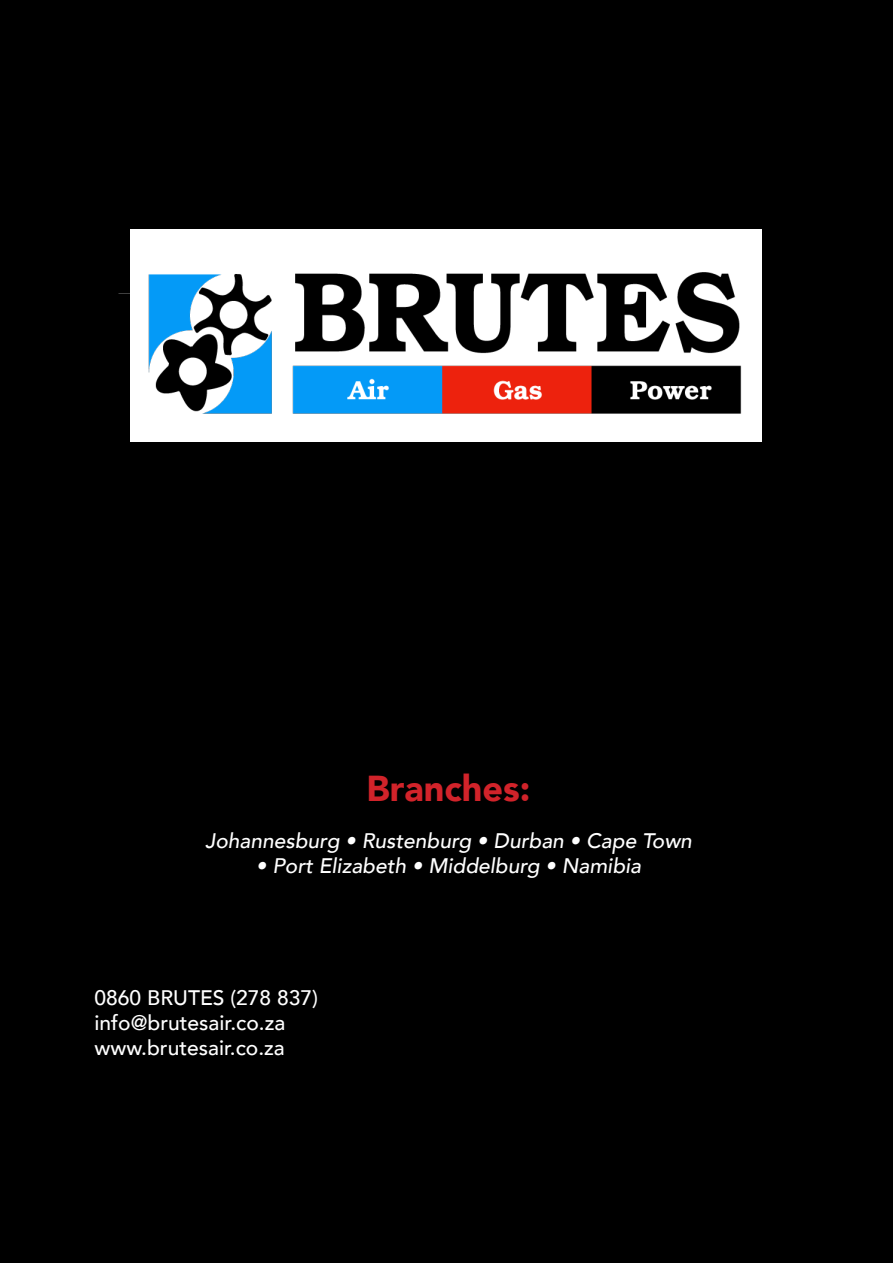
<style>
.page{position:relative;width:893px;height:1263px;background:#000}
.page>*{position:absolute;margin:0;border:0;box-sizing:border-box;transform-origin:0 0}
.t1{font:900 36px "Avenir";color:#d1232a}
.t2{font:italic 500 21px "Avenir";color:#fff}
.t3{font:500 21px "Avenir";color:#fff}
</style>
<div class="page">
<div style="left:131px;top:230px;width:631px;height:212px;background:#fff"></div>
<img style="left:118px;top:244px;width:624px;height:194px">
<p class="t1" style="left:367px;top:758px;width:165px">Branches:</p>
<p class="t2" style="left:205px;top:828px;width:488px">Johannesburg • Rustenburg • Durban • Cape Town</p>
<p class="t2" style="left:256px;top:853px;width:386px">• Port Elizabeth • Middelburg • Namibia</p>
<p class="t3" style="left:95px;top:979px;width:225px">0860 BRUTES (278 837)</p>
<p class="t3" style="left:95px;top:1004px;width:192px">info@brutesair.co.za</p>
<p class="t3" style="left:95px;top:1030px;width:192px">www.brutesair.co.za</p>
</div>
